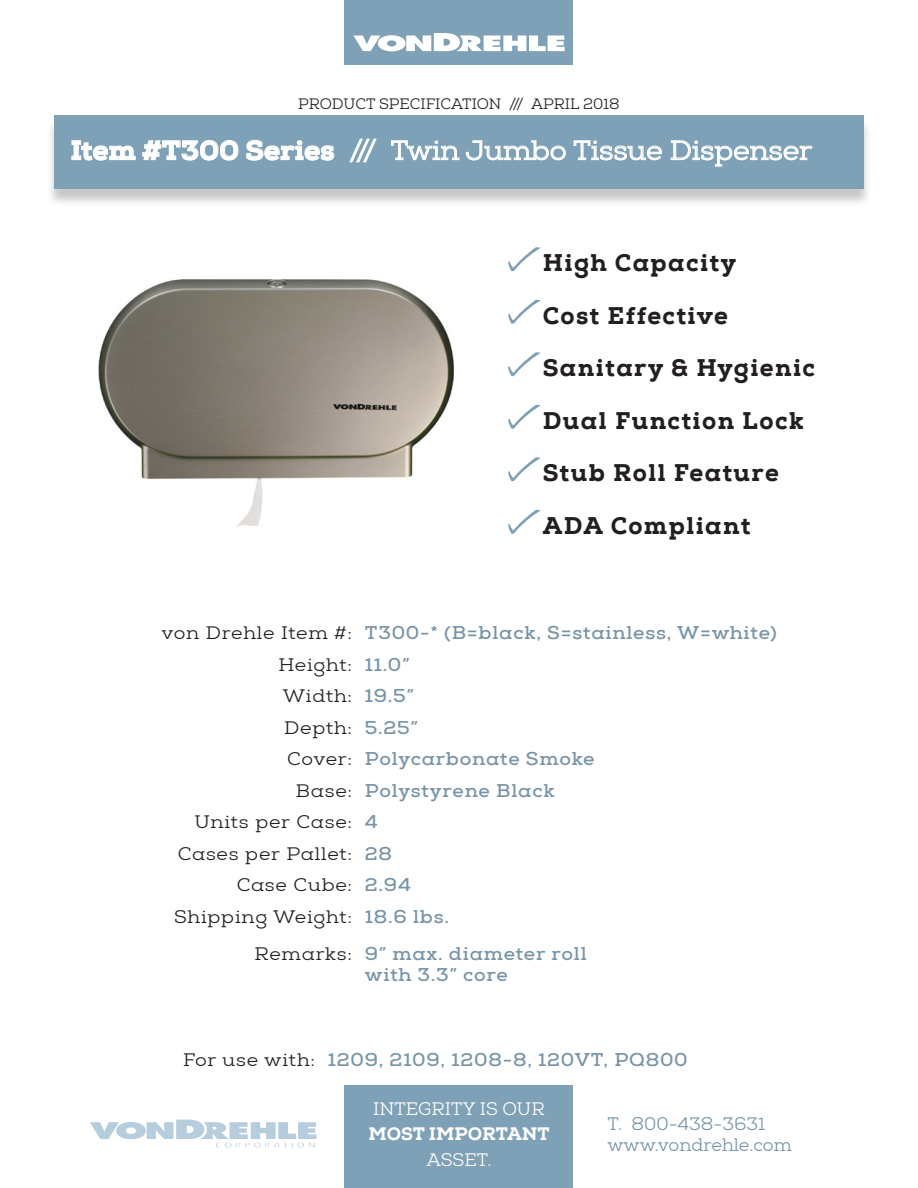
<style>
.page{position:relative;width:918px;height:1188px;background:#fff}
.page>*{position:absolute;margin:0;border:0;box-sizing:border-box;transform-origin:0 0}
.t1{font:27px "Nexa Slab";color:#fff;scale:1.04 1}
.t2{font:800 24px "Nexa Slab";letter-spacing:.06em;color:#231f20}
.t3{font:700 18px "Nexa Slab";letter-spacing:.04em;color:#7894a9;scale:1.08 1}
.t4{font:18px "Nexa Slab";letter-spacing:.04em;color:#231f20;scale:1.08 1}
.t5{font:18px "Nexa Slab";color:#7894a9}
.t6{font:18px "Nexa Slab";color:#fff}
.t7{font:800 18px "Nexa Slab";color:#fff}
.t8{font:15px "Nexa Slab";color:#231f20}
.s1{font-weight:800}
</style>
<div class="page">
<div style="left:345px;top:0;width:228px;height:64px;background:#7ea1b7"></div>
<svg style="left:353px;top:33px;width:212px;height:18px"></svg>
<div style="left:345px;top:1086px;width:228px;height:102px;background:#7ea1b7"></div>
<div style="left:46px;top:118px;width:826px;height:89px;background:#231f20;opacity:.25"></div>
<div style="left:54px;top:116px;width:810px;height:73px;background:#7ea1b7"></div>
<svg style="left:71px;top:140px;width:65px;height:21px"></svg>
<svg style="left:142px;top:140px;width:97px;height:21px"></svg>
<svg style="left:246px;top:140px;width:89px;height:21px"></svg>
<svg style="left:349px;top:138px;width:28px;height:25px"></svg>
<svg style="left:391px;top:140px;width:69px;height:21px"></svg>
<svg style="left:466px;top:140px;width:100px;height:21px"></svg>
<svg style="left:573px;top:140px;width:89px;height:21px"></svg>
<svg style="left:671px;top:140px;width:142px;height:27px"></svg>
<svg style="left:90px;top:1120px;width:226px;height:28px"></svg>
<svg style="left:508px;top:247px;width:33px;height:24px"></svg>
<svg style="left:508px;top:300px;width:33px;height:24px"></svg>
<svg style="left:508px;top:352px;width:33px;height:24px"></svg>
<svg style="left:508px;top:405px;width:33px;height:24px"></svg>
<svg style="left:508px;top:457px;width:33px;height:24px"></svg>
<svg style="left:508px;top:510px;width:33px;height:24px"></svg>
<img style="left:98px;top:279px;width:356px;height:248px">
<p class="t8" style="left:298px;top:95px;width:323px">PRODUCT SPECIFICATION /// APRIL 2018</p>
<p class="t1" style="left:70px;top:134px;width:715px"><span class="s1">Item #T300 Series</span> /// Twin Jumbo Tissue Dispenser</p>
<p class="t2" style="left:543px;top:248px;width:195px">High Capacity</p>
<p class="t2" style="left:543px;top:300px;width:187px">Cost Effective</p>
<p class="t2" style="left:543px;top:353px;width:274px">Sanitary &amp; Hygienic</p>
<p class="t2" style="left:543px;top:405px;width:263px">Dual Function Lock</p>
<p class="t2" style="left:543px;top:458px;width:238px">Stub Roll Feature</p>
<p class="t2" style="left:543px;top:510px;width:209px">ADA Compliant</p>
<p class="t4" style="left:161px;top:622px;width:178px">von Drehle Item #:</p>
<p class="t4" style="left:279px;top:654px;width:70px">Height:</p>
<p class="t4" style="left:283px;top:685px;width:66px">Width:</p>
<p class="t4" style="left:284px;top:717px;width:64px">Depth:</p>
<p class="t4" style="left:287px;top:748px;width:62px">Cover:</p>
<p class="t4" style="left:296px;top:780px;width:54px">Base:</p>
<p class="t4" style="left:195px;top:811px;width:147px">Units per Case:</p>
<p class="t4" style="left:178px;top:843px;width:163px">Cases per Pallet:</p>
<p class="t4" style="left:237px;top:874px;width:108px">Case Cube:</p>
<p class="t4" style="left:174px;top:906px;width:166px">Shipping Weight:</p>
<p class="t4" style="left:254px;top:943px;width:92px">Remarks:</p>
<p class="t3" style="left:365px;top:622px;width:383px">T300-* (B=black, S=stainless, W=white)</p>
<p class="t3" style="left:365px;top:654px;width:43px">11.0”</p>
<p class="t3" style="left:365px;top:685px;width:47px">19.5”</p>
<p class="t3" style="left:365px;top:717px;width:51px">5.25”</p>
<p class="t3" style="left:365px;top:748px;width:214px">Polycarbonate Smoke</p>
<p class="t3" style="left:365px;top:780px;width:177px">Polystyrene Black</p>
<p class="t3" style="left:365px;top:811px;width:14px">4</p>
<p class="t3" style="left:365px;top:843px;width:27px">28</p>
<p class="t3" style="left:365px;top:874px;width:44px">2.94</p>
<p class="t3" style="left:365px;top:906px;width:80px">18.6 lbs.</p>
<p class="t3" style="left:365px;top:943px;width:207px">9” max. diameter roll</p>
<p class="t3" style="left:365px;top:964px;width:134px">with 3.3” core</p>
<p class="t4" style="left:183px;top:1049px;width:124px">For use with:</p>
<p class="t3" style="left:328px;top:1049px;width:335px">1209, 2109, 1208-8, 120VT, PQ800</p>
<p class="t6" style="left:373px;top:1098px;width:173px">INTEGRITY IS OUR</p>
<p class="t7" style="left:369px;top:1123px;width:183px">MOST IMPORTANT</p>
<p class="t6" style="left:427px;top:1149px;width:66px">ASSET.</p>
<p class="t5" style="left:608px;top:1113px;width:159px">T. 800-438-3631</p>
<p class="t5" style="left:608px;top:1134px;width:186px">www.vondrehle.com</p>
</div>
